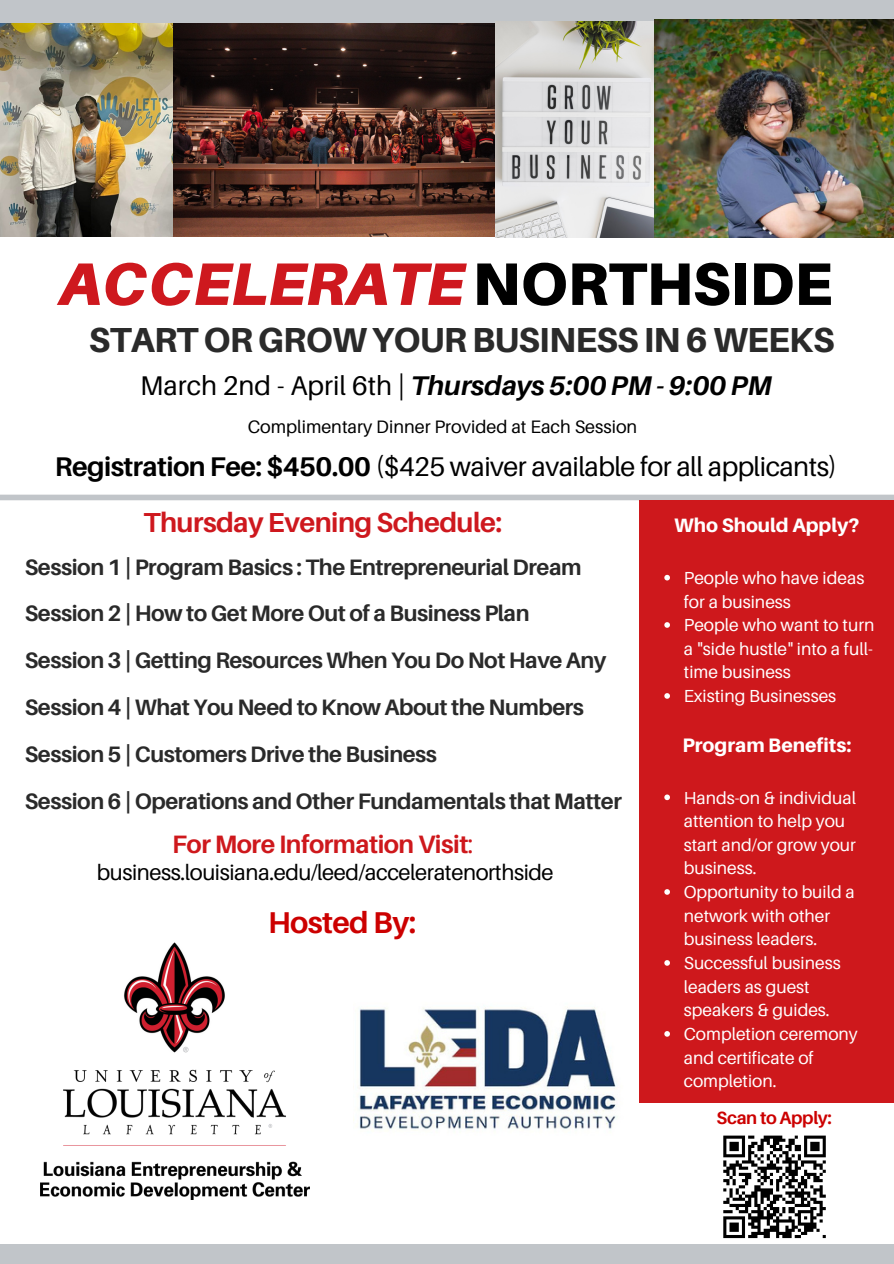
<style>
.page{position:relative;width:894px;height:1264px;background:#fff}
.page>*{position:absolute;margin:0;border:0;box-sizing:border-box;transform-origin:0 0}
.t1{font:italic 900 60px "Aileron";color:#ce181e}
.t2{font:800 34.8px "Aileron";letter-spacing:-.02em;color:#2a2a2a}
.t3{font:700 30.15px "Aileron";letter-spacing:-.02em;color:#c00}
.t4{font:700 27.45px "Aileron";letter-spacing:-.02em;color:#ce181e}
.t5{font:27px "Aileron";letter-spacing:-.02em;color:#000}
.t6{font:italic 700 27px "Aileron";color:#000}
.t7{font:700 25.2px "Aileron";letter-spacing:-.02em;color:#ce181c}
.t8{font:700 22.35px/46.8px "Aileron";letter-spacing:-.02em;color:#2a2a2a}
.t9{font:22.05px "Aileron";letter-spacing:-.02em;color:#000}
.t10{font:800 19.5px "Aileron";color:#fff}
.t11{font:18px "Aileron";color:#000}
.t12{font:700 17.7px "Aileron";letter-spacing:-.02em;color:#c00}
.t13{font:17.4px/23.7px "Aileron";color:#fff}
.s1{font-style:normal;color:#000}
.s2{font-weight:400;font-style:normal}
.s3{font-weight:700}
.s4{font-weight:400}
</style>
<div class="page">
<div style="left:0;top:0;width:893px;height:24px;background:#c1c5c9"></div>
<div style="left:0;top:494px;width:893px;height:6px;background:#c1c5c9"></div>
<div style="left:639px;top:500px;width:254px;height:603px;background:#ce181c"></div>
<div style="left:0;top:1243px;width:893px;height:20px;background:#c1c5c9"></div>
<img style="left:40px;top:942px;width:269px;height:257px">
<img style="left:495px;top:22px;width:159px;height:215px">
<img style="left:353px;top:1007px;width:264px;height:123px">
<img style="left:0;top:23px;width:175px;height:213px">
<img style="left:654px;top:20px;width:239px;height:217px">
<img style="left:173px;top:24px;width:322px;height:213px">
<svg style="left:664px;top:575px;width:5px;height:5px"></svg>
<svg style="left:664px;top:622px;width:5px;height:5px"></svg>
<svg style="left:664px;top:693px;width:5px;height:5px"></svg>
<svg style="left:664px;top:794px;width:5px;height:6px"></svg>
<svg style="left:664px;top:889px;width:5px;height:5px"></svg>
<svg style="left:664px;top:960px;width:5px;height:5px"></svg>
<svg style="left:664px;top:1031px;width:5px;height:5px"></svg>
<div style="left:716px;top:1129px;width:115px;height:115px;background:#fff"></div>
<svg style="left:723px;top:1135px;width:103px;height:104px"></svg>
<h1 class="t1" style="left:59px;top:247px;width:774px">ACCELERATE<span class="s1">NORTHSIDE</span></h1>
<h2 class="t2" style="left:89px;top:318px;width:747px">START OR GROW YOUR BUSINESS IN 6 WEEKS</h2>
<h3 class="t6" style="left:140px;top:368px;width:633px"><span class="s2">March 2nd - April 6th |</span> Thursdays 5:00 PM - 9:00 PM</h3>
<p class="t11" style="left:247px;top:415px;width:391px">Complimentary Dinner Provided at Each Session</p>
<h3 class="t5" style="left:55px;top:450px;width:783px"><span class="s3">Registration Fee: $450.00</span> ($425 waiver available for all applicants)</h3>
<h3 class="t4" style="left:143px;top:506px;width:360px">Thursday Evening Schedule:</h3>
<p class="t8" style="left:25px;top:543px;width:598px">Session 1 | Program Basics : The Entrepreneurial Dream Session 2 | How to Get More Out of a Business Plan<br>Session 3 | Getting Resources When You Do Not Have Any Session 4 | What You Need to Know About the Numbers Session 5 | Customers Drive the Business<br>Session 6 | Operations and Other Fundamentals that Matter</p>
<h3 class="t7" style="left:172px;top:828px;width:303px">For More Information Visit<span class="s4">:</span></h3>
<p class="t9" style="left:97px;top:858px;width:458px">business.louisiana.edu/leed/acceleratenorthside</p>
<h3 class="t3" style="left:268px;top:903px;width:149px">Hosted By:</h3>
<p class="t10" style="left:674px;top:513px;width:187px">Who Should Apply?</p>
<p class="t13" style="left:683px;top:565px;width:192px">People who have ideas for a business<br>People who want to turn a "side hustle" into a full&shy;time business<br>Existing Businesses</p>
<p class="t10" style="left:682px;top:732px;width:170px">Program Benefits:</p>
<p class="t13" style="left:683px;top:785px;width:175px">Hands-on &amp; individual attention to help you start and/or grow your business.<br>Opportunity to build a network with other business leaders.<br>Successful business leaders as guest speakers &amp; guides.<br>Completion ceremony and certificate of completion.</p>
<p class="t12" style="left:716px;top:1106px;width:117px">Scan to Apply:</p>
</div>
